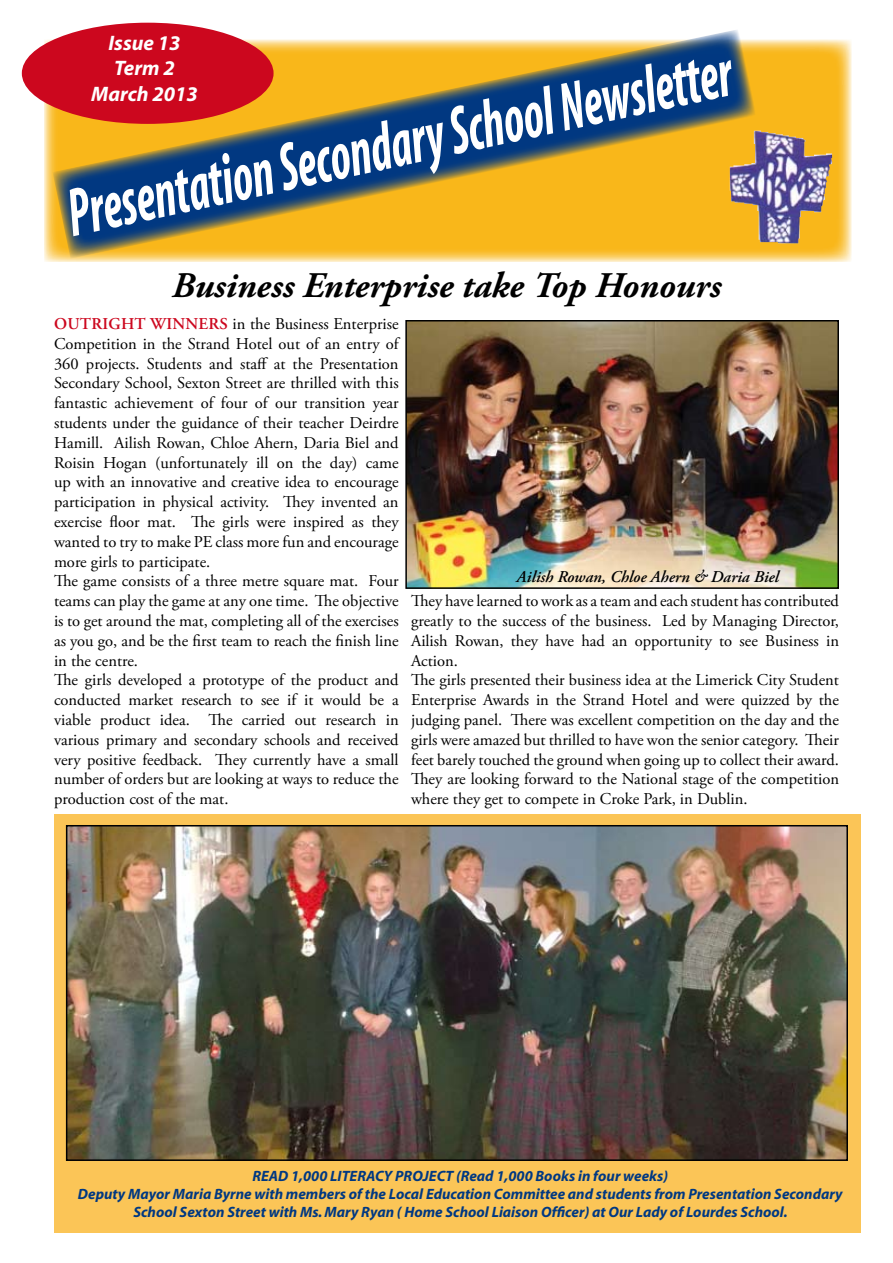
<style>
.page{position:relative;width:893px;height:1263px;background:#fff}
.page>*{position:absolute;margin:0;border:0;box-sizing:border-box;transform-origin:0 0}
.t1{font:italic 700 condensed 69px "Myriad";color:#fff;scale:.7 1}
.t2{font:italic 700 36px "Adobe Garamond Pro";color:#000}
.t3{font:italic 700 21px/25.2px "Myriad";color:#fff;text-align:center}
.t4{font:16.5px/19.8px "Adobe Garamond Pro";color:#000}
.t5{font:italic 600 16.5px "Adobe Garamond Pro";color:#000}
.t6{font:italic 700 15px/18px "Myriad";color:#003882;text-align:center}
.s1{font-weight:600;color:#cc071e}
</style>
<div class="page">
<svg style="left:44px;top:40px;width:808px;height:222px;background:#fac955"></svg>
<div style="left:54px;top:814px;width:807px;height:419px;background:#fbc557"></div>
<svg style="left:52px;top:29px;width:705px;height:230px;background:#998a51"></svg>
<div style="left:22px;top:23px;width:252px;height:101px;background:#cc071e;border-radius:50%"></div>
<img style="left:730px;top:131px;width:102px;height:112px">
<img style="left:69px;top:828px;width:776px;height:330px">
<div style="left:66px;top:825px;width:782px;height:336px;border:2px solid #000"></div>
<img style="left:408px;top:323px;width:428px;height:263px">
<div style="left:405px;top:320px;width:434px;height:269px;border:2px solid #000"></div>
<p class="t3" style="left:91px;top:31px;width:108px">Issue 13<br>Term 2<br>March 2013</p>
<h1 class="t1" style="left:61px;top:179px;width:971px;rotate:-12deg">Presentation Secondary School Newsletter</h1>
<h2 class="t2" style="left:172px;top:265px;width:551px">Business Enterprise take Top Honours</h2>
<p class="t4" style="left:54px;top:314px;width:346px"><span class="s1">OUTRIGHT WINNERS</span> in the Business Enterprise Competition in the Strand Hotel out of an entry of 360 projects. Students and staff at the Presentation Secondary School, Sexton Street are thrilled with this fantastic achievement of four of our transition year students under the guidance of their teacher Deirdre Hamill. Ailish Rowan, Chloe Ahern, Daria Biel and Roisin Hogan (unfortunately ill on the day) came up with an innovative and creative idea to encourage participation in physical activity. They invented an exercise floor mat. The girls were inspired as they wanted to try to make PE class more fun and encourage more girls to participate.<br>The game consists of a three metre square mat. Four teams can play the game at any one time. The objective is to get around the mat, completing all of the exercises as you go, and be the first team to reach the finish line in the centre.<br>The girls developed a prototype of the product and conducted market research to see if it would be a viable product idea. The carried out research in various primary and secondary schools and received very positive feedback. They currently have a small number of orders but are looking at ways to reduce the production cost of the mat.</p>
<p class="t5" style="left:517px;top:567px;width:264px">Ailish Rowan, Chloe Ahern &amp; Daria Biel</p>
<p class="t4" style="left:411px;top:592px;width:429px">They have learned to work as a team and each student has contributed greatly to the success of the business. Led by Managing Director, Ailish Rowan, they have had an opportunity to see Business in Action.<br>The girls presented their business idea at the Limerick City Student Enterprise Awards in the Strand Hotel and were quizzed by the judging panel. There was excellent competition on the day and the girls were amazed but thrilled to have won the senior category. Their feet barely touched the ground when going up to collect their award.<br>They are looking forward to the National stage of the competition where they get to compete in Croke Park, in Dublin.</p>
<p class="t6" style="left:78px;top:1167px;width:767px">Read 1,000 Literacy Project (Read 1,000 Books in four weeks)<br>Deputy Mayor Maria Byrne with members of the Local Education Committee and students from Presentation Secondary<br>School Sexton Street with Ms. Mary Ryan ( Home School Liaison Officer) at Our Lady of Lourdes School.</p>
</div>
